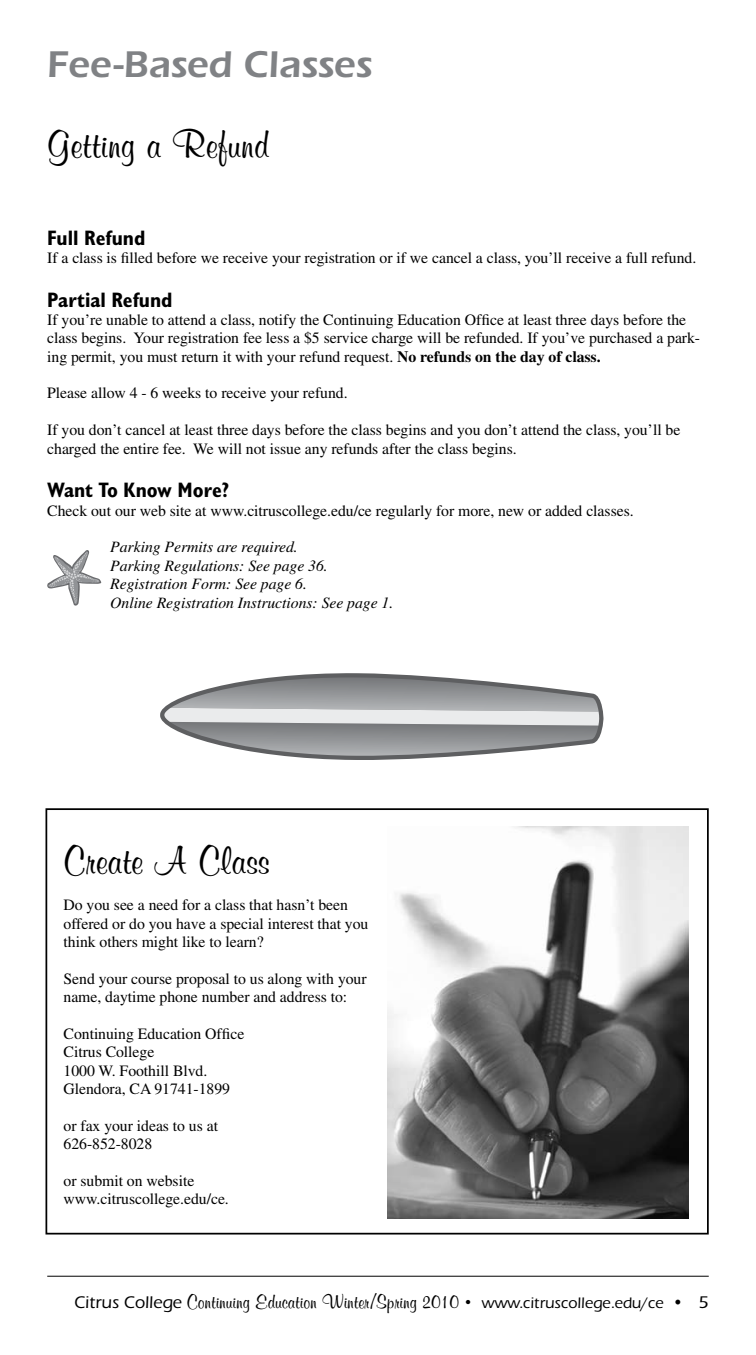
<style>
.page{position:relative;width:756px;height:1355px;background:#fff}
.page>*{position:absolute;margin:0;border:0;box-sizing:border-box;transform-origin:0 0}
.t1{font:42px "Mural Script DTC";color:#000}
.t2{font:38.5px "Eras Demi DTC";color:#808285}
.t3{font:21px "Mural Script DTC";color:#000}
.t4{font:21px "Classical Sans Bold Cond DTC";color:#000}
.t5{font:15.75px/18.4px "Times";letter-spacing:-.005em;color:#000}
.t6{font:italic 15.75px/18.4px "Times";letter-spacing:-.005em;color:#000}
.s1{font-weight:700}
.s2{font-family:"Eras Medium DTC";font-size:17.5px}
.s3{font-family:"Classical Sans Light DTC";font-size:17.5px}
.s4{font-family:"Eras Medium DTC";font-size:15.75px}
</style>
<div class="page">
<hr style="left:47px;top:1275px;width:662px;height:1px;background:#000">
<div style="left:46px;top:808px;width:663px;height:426px;border:2px solid #000"></div>
<img style="left:388px;top:826px;width:301px;height:392px">
<svg style="left:47px;top:550px;width:54px;height:55px"></svg>
<svg style="left:160px;top:673px;width:443px;height:87px"></svg>
<h2 class="t2" style="left:47px;top:41px;width:326px">Fee-Based Classes</h2>
<h1 class="t1" style="left:47px;top:120px;width:223px">Getting a Refund</h1>
<h3 class="t4" style="left:47px;top:226px;width:100px">Full Refund</h3>
<p class="t5" style="left:47px;top:248px;width:651px">If a class is filled before we receive your registration or if we cancel a class, you’ll receive a full refund.</p>
<h3 class="t4" style="left:47px;top:288px;width:127px">Partial Refund</h3>
<p class="t5" style="left:47px;top:310px;width:654px">If you’re unable to attend a class, notify the Continuing Education Office at least three days before the class begins. Your registration fee less a $5 service charge will be refunded. If you’ve purchased a park&shy;ing permit, you must return it with your refund request. <span class="s1">No refunds on the day of class.</span></p>
<p class="t5" style="left:47px;top:384px;width:302px">Please allow 4 - 6 weeks to receive your refund.</p>
<p class="t5" style="left:47px;top:421px;width:635px">If you don’t cancel at least three days before the class begins and you don’t attend the class, you’ll be charged the entire fee. We will not issue any refunds after the class begins.</p>
<h3 class="t4" style="left:47px;top:478px;width:184px">Want To Know More?</h3>
<p class="t5" style="left:47px;top:501px;width:588px">Check out our web site at www.citruscollege.edu/ce regularly for more, new or added classes.</p>
<p class="t6" style="left:110px;top:538px;width:285px">Parking Permits are required.<br>Parking Regulations: See page 36.<br>Registration Form: See page 6.<br>Online Registration Instructions: See page 1.</p>
<h1 class="t1" style="left:64px;top:837px;width:208px">Create A Class</h1>
<p class="t5" style="left:64px;top:895px;width:306px">Do you see a need for a class that hasn’t been offered or do you have a special interest that you think others might like to learn?</p>
<p class="t5" style="left:64px;top:969px;width:305px">Send your course proposal to us along with your name, daytime phone number and address to:</p>
<p class="t5" style="left:64px;top:1024px;width:182px">Continuing Education Office<br>Citrus College<br>1000 W. Foothill Blvd.<br>Glendora, CA 91741-1899</p>
<p class="t5" style="left:64px;top:1116px;width:156px">or fax your ideas to us at<br>626-852-8028</p>
<p class="t5" style="left:64px;top:1171px;width:167px">or submit on website www.citruscollege.edu/ce.</p>
<h3 class="t3" style="left:74px;top:1289px;width:636px"><span class="s2">Citrus College</span> Continuing Education Winter/Spring 2010 <span class="s3">•</span> <span class="s4">www.citruscollege.edu/ce</span> <span class="s2">• 5</span></h3>
</div>
